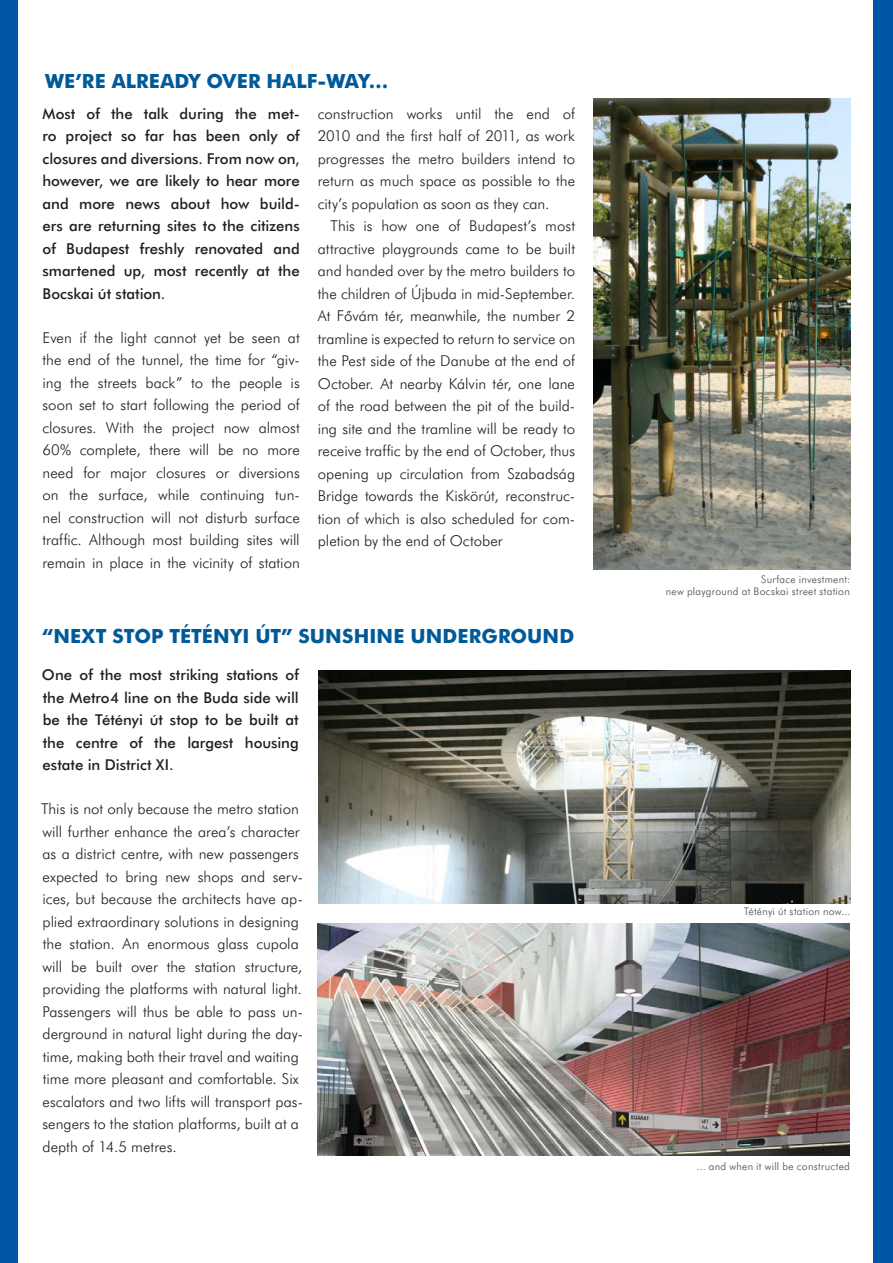
<style>
.page{position:relative;width:893px;height:1263px;background:#fff}
.page>*{position:absolute;margin:0;border:0;box-sizing:border-box;transform-origin:0 0}
.címek{font:19.5px "Futura HU Bold";letter-spacing:.005em;color:#015a98}
.kenyer{font:300 15px/22.5px "Futura CE";color:#231f20;text-align:justify}
.healine{font:500 15px/22.5px "Futura CE";color:#231f20;text-align:justify}
.kepalairas{font:300 10.5px "Futura CE";letter-spacing:.025em;color:#464748}
</style>
<div class="page">
<div style="left:0;top:0;width:18px;height:1263px;background:#0155a5"></div>
<div style="left:873px;top:0;width:20px;height:1263px;background:#0155a5"></div>
<img style="left:318px;top:671px;width:532px;height:232px">
<img style="left:317px;top:923px;width:533px;height:232px">
<img style="left:593px;top:99px;width:257px;height:471px">
<p class="címek" style="left:45px;top:69px;width:345px">WE’RE ALREADY OVER HALF-WAY…</p>
<p class="healine" style="left:43px;top:102px;width:259px">Most of the talk during the met&shy;ro project so far has been only of closures and diversions. From now on, however, we are likely to hear more and more news about how build&shy;ers are returning sites to the citizens of Budapest freshly renovated and smartened up, most recently at the Bocskai út station.</p>
<p class="kenyer" style="left:43px;top:326px;width:259px">Even if the light cannot yet be seen at the end of the tunnel, the time for “giv&shy;ing the streets back” to the people is soon set to start following the period of closures. With the project now almost 60% complete, there will be no more need for major closures or diversions on the surface, while continuing tun&shy;nel construction will not disturb surface traffic. Although most building sites will remain in place in the vicinity of station</p>
<p class="kenyer" style="left:318px;top:102px;width:259px">construction works until the end of 2010 and the first half of 2011, as work progresses the metro builders intend to return as much space as possible to the city’s population as soon as they can.</p>
<p class="kenyer" style="left:318px;top:214px;width:259px;text-indent:13px">This is how one of Budapest’s most attractive playgrounds came to be built and handed over by the metro builders to the children of Újbuda in mid-September.<br>At Fővám tér, meanwhile, the number 2 tramline is expected to return to service on the Pest side of the Danube at the end of October. At nearby Kálvin tér, one lane of the road between the pit of the build&shy;ing site and the tramline will be ready to receive traffic by the end of October, thus opening up circulation from Szabadság Bridge towards the Kiskörút, reconstruc&shy;tion of which is also scheduled for com&shy;pletion by the end of October</p>
<p class="címek" style="left:42px;top:624px;width:534px">“NEXT STOP TÉTÉNYI ÚT” SUNSHINE UNDERGROUND</p>
<p class="healine" style="left:42px;top:663px;width:258px">One of the most striking stations of the Metro4 line on the Buda side will be the Tétényi út stop to be built at the centre of the largest housing estate in District XI.</p>
<p class="kenyer" style="left:41px;top:797px;width:263px;text-align:left">This is not only because the metro station will further enhance the area’s character as a district centre, with new passengers expected to bring new shops and serv&shy;ices, but because the architects have ap&shy;plied extraordinary solutions in designing the station. An enormous glass cupola will be built over the station structure, providing the platforms with natural light.<br>Passengers will thus be able to pass un&shy;derground in natural light during the day&shy;time, making both their travel and waiting time more pleasant and comfortable. Six escalators and two lifts will transport pas&shy;sengers to the station platforms, built at a depth of 14.5 metres.</p>
<p class="kepalairas" style="left:761px;top:573px;width:91px">Surface investment:</p>
<p class="kepalairas" style="left:666px;top:585px;width:185px">new playground at Bocskai street station</p>
<p class="kepalairas" style="left:744px;top:905px;width:108px">Tétényi út station now...</p>
<p class="kepalairas" style="left:697px;top:1160px;width:155px">... and when it will be constructed</p>
</div>
